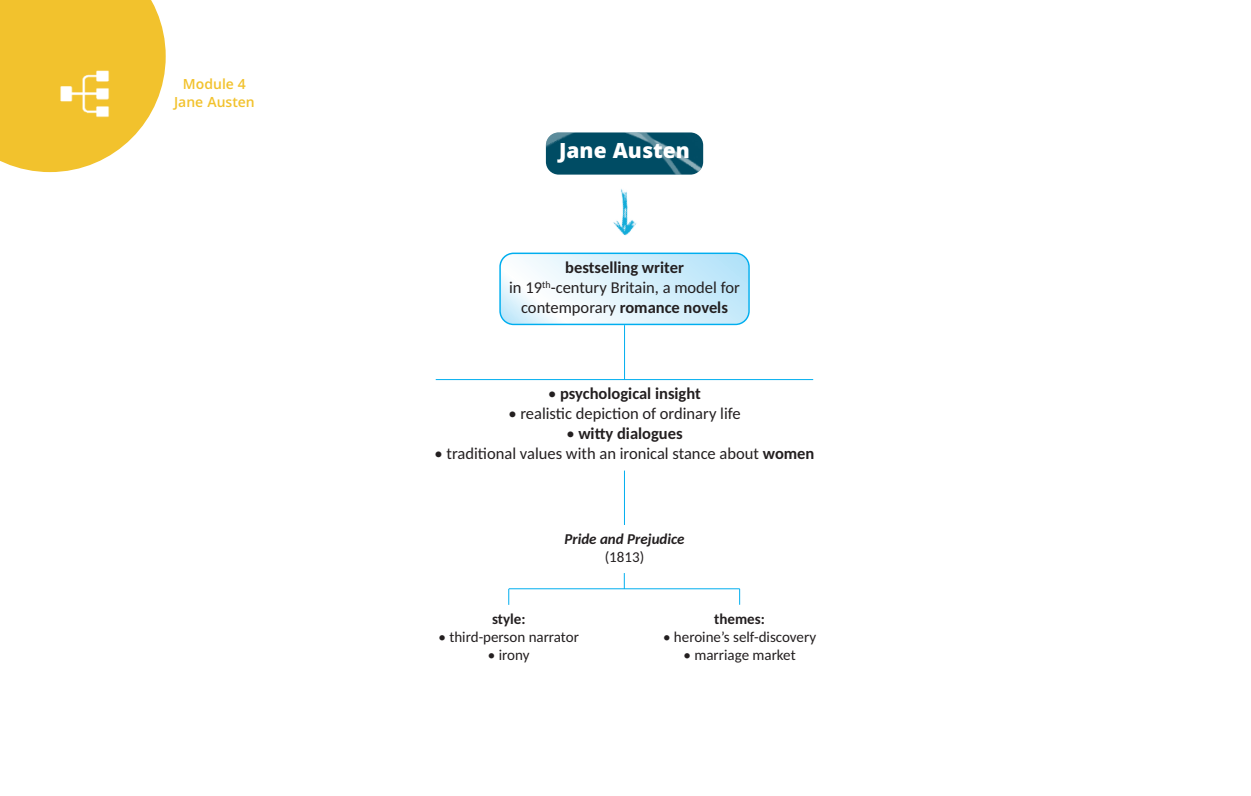
<style>
.page{position:relative;width:1251px;height:796px;background:#fff}
.page>*{position:absolute;margin:0;border:0;box-sizing:border-box;transform-origin:0 0}
.t1{font:800 22.5px "Khula";color:#fff}
.t2{font:16.5px/19.8px "Carlito";color:#231f20;text-align:center}
.t3{font:700 16.5px "Carlito";color:#231f20}
.t4{font:15px "Carlito";color:#231f20}
.t5{font:600 15px/18px "Khula";color:#f2c22d;text-align:center}
.t6{font:italic 700 15px "Carlito";color:#231f20}
.t7{font:700 15px "Carlito";color:#231f20}
.s1{font-weight:700}
.s2{font-weight:400}
</style>
<div class="page">
<svg style="left:499px;top:252px;width:250px;height:73px"></svg>
<svg style="left:0;top:0;width:166px;height:172px"></svg>
<img style="left:59px;top:70px;width:50px;height:48px">
<img style="left:546px;top:132px;width:157px;height:42px;border-radius:13px">
<img style="left:613px;top:189px;width:24px;height:47px">
<hr style="left:624px;top:325px;width:1px;height:54px;background:#00aeef">
<hr style="left:435px;top:379px;width:378px;height:1px;background:#00aeef">
<hr style="left:624px;top:470px;width:1px;height:54px;background:#00aeef">
<hr style="left:508px;top:588px;width:231px;height:1px;background:#00aeef">
<svg style="left:623px;top:573px;width:1px;height:15px"></svg>
<svg style="left:739px;top:588px;width:1px;height:16px"></svg>
<svg style="left:508px;top:588px;width:1px;height:16px"></svg>
<p class="t5" style="left:174px;top:75px;width:82px">Module 4<br>Jane Austen</p>
<h1 class="t1" style="left:559px;top:137px;width:132px">Jane Austen</h1>
<p class="t2" style="left:509px;top:257px;width:232px"><span class="s1">bestselling writer<br></span>in 19<sup>th</sup>-century Britain, a model for contemporary <span class="s1">romance novels</span></p>
<p class="t3" style="left:548px;top:384px;width:154px"><span class="s2">•</span> psychological insight</p>
<p class="t2" style="left:508px;top:403px;width:234px">• realistic depiction of ordinary life</p>
<p class="t3" style="left:566px;top:423px;width:118px"><span class="s2">•</span> witty dialogues</p>
<p class="t2" style="left:434px;top:443px;width:381px">• traditional values with an ironical stance about <span class="s1">women</span></p>
<p class="t6" style="left:564px;top:529px;width:122px">Pride and Prejudice</p>
<p class="t4" style="left:604px;top:547px;width:41px">(1813)</p>
<p class="t7" style="left:492px;top:609px;width:35px">style:</p>
<p class="t4" style="left:438px;top:627px;width:142px">• third-person narrator</p>
<p class="t4" style="left:488px;top:645px;width:43px">• irony</p>
<p class="t7" style="left:714px;top:609px;width:52px">themes:</p>
<p class="t4" style="left:663px;top:627px;width:154px">• heroine’s self-discovery</p>
<p class="t4" style="left:683px;top:645px;width:114px">• marriage market</p>
</div>
